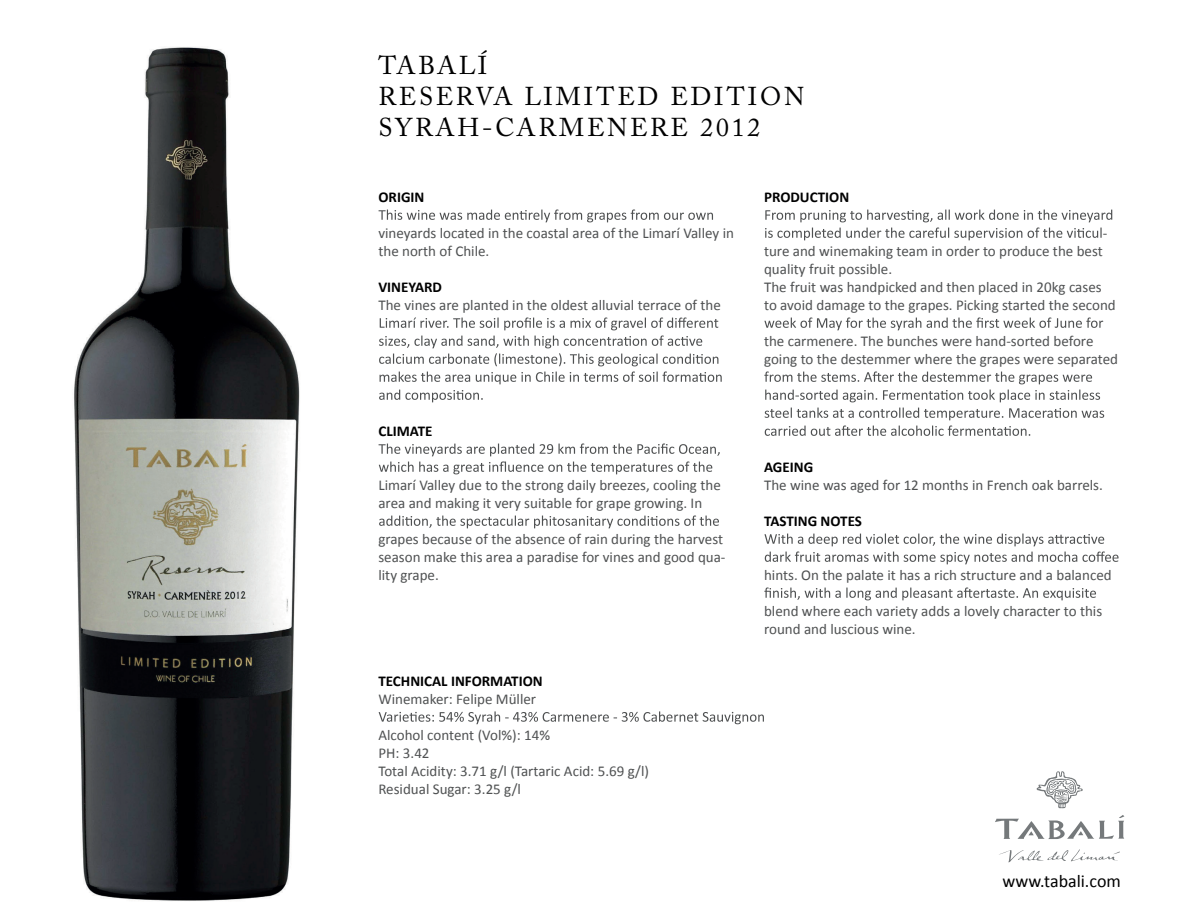
<style>
.page{position:relative;width:1188px;height:918px;background:#fff}
.page>*{position:absolute;margin:0;border:0;box-sizing:border-box;transform-origin:0 0}
.t1{font:25.65px/30.8px "Adobe Caslon Pro";letter-spacing:.11em;color:#000001}
.t2{font:18px "Calibri";color:#000001}
.t3{font:15px/18px "Calibri";color:#4f5152}
.t4{font:700 15px "Calibri";color:#000001}
</style>
<div class="page">
<svg style="left:379px;top:209px;width:334px;height:13px"></svg>
<svg style="left:379px;top:317px;width:343px;height:67px"></svg>
<svg style="left:379px;top:390px;width:104px;height:12px"></svg>
<svg style="left:379px;top:443px;width:341px;height:31px"></svg>
<svg style="left:379px;top:515px;width:340px;height:13px"></svg>
<svg style="left:765px;top:210px;width:347px;height:30px"></svg>
<svg style="left:764px;top:317px;width:339px;height:13px"></svg>
<svg style="left:764px;top:371px;width:328px;height:13px"></svg>
<svg style="left:765px;top:390px;width:335px;height:12px"></svg>
<svg style="left:765px;top:408px;width:339px;height:28px"></svg>
<svg style="left:765px;top:534px;width:354px;height:30px"></svg>
<svg style="left:764px;top:587px;width:332px;height:13px"></svg>
<svg style="left:379px;top:711px;width:385px;height:13px"></svg>
<img style="left:74px;top:47px;width:226px;height:854px">
<svg style="left:995px;top:815px;width:129px;height:24px"></svg>
<svg style="left:999px;top:849px;width:121px;height:13px"></svg>
<svg style="left:1036px;top:771px;width:47px;height:37px"></svg>
<h1 class="t1" style="left:378px;top:50px;width:428px">TABALÍ<br>RESERVA LIMITED EDITION<br>SYRAH-CARMENERE 2012</h1>
<p class="t4" style="left:378px;top:187px;width:48px">ORIGIN</p>
<p class="t3" style="left:378px;top:224px;width:357px">vineyards located in the coastal area of the Limarí Valley in the north of Chile.</p>
<p class="t4" style="left:378px;top:277px;width:65px">VINEYARD</p>
<p class="t3" style="left:378px;top:296px;width:344px">The vines are planted in the oldest alluvial terrace of the</p>
<p class="t4" style="left:378px;top:421px;width:56px">CLIMATE</p>
<p class="t3" style="left:378px;top:476px;width:344px">Limarí Valley due to the strong daily breezes, cooling the area and making it very suitable for grape growing. In</p>
<p class="t3" style="left:378px;top:530px;width:349px">grapes because of the absence of rain during the harvest season make this area a paradise for vines and good qua&shy;lity grape.</p>
<p class="t4" style="left:378px;top:671px;width:166px">TECHNICAL INFORMATION</p>
<p class="t3" style="left:378px;top:690px;width:159px">Winemaker: Felipe Müller</p>
<p class="t3" style="left:378px;top:726px;width:272px">Alcohol content (Vol%): 14%<br>PH: 3.42<br>Total Acidity: 3.71 g/l (Tartaric Acid: 5.69 g/l)<br>Residual Sugar: 3.25 g/l</p>
<p class="t4" style="left:764px;top:187px;width:87px">PRODUCTION</p>
<p class="t3" style="left:764px;top:224px;width:353px;text-indent:339px">- ture and winemaking team in order to produce the best quality fruit possible.<br>The fruit was handpicked and then placed in 20kg cases to avoid damage to the grapes. Picking started the second</p>
<p class="t3" style="left:764px;top:332px;width:356px">the carmenere. The bunches were hand-sorted before going to the destemmer where the grapes were separated</p>
<p class="t4" style="left:764px;top:457px;width:51px">AGEING</p>
<p class="t3" style="left:764px;top:476px;width:340px">The wine was aged for 12 months in French oak barrels.</p>
<p class="t4" style="left:764px;top:511px;width:99px">TASTING NOTES</p>
<p class="t3" style="left:764px;top:566px;width:349px">hints. On the palate it has a rich structure and a balanced</p>
<p class="t3" style="left:764px;top:602px;width:340px">blend where each variety adds a lovely character to this round and luscious wine.</p>
<p class="t2" style="left:1002px;top:870px;width:120px">www.tabali.com</p>
</div>
